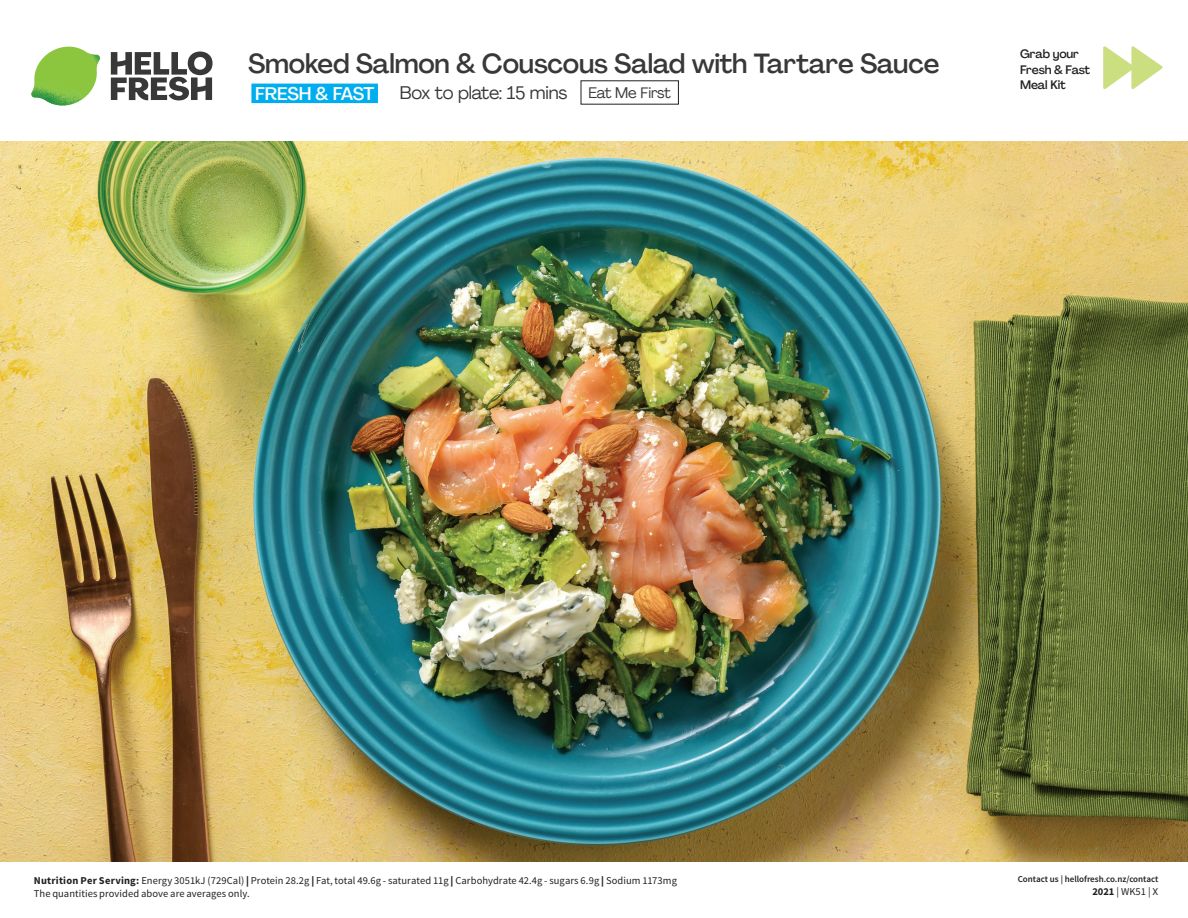
<style>
.page{position:relative;width:1188px;height:918px;background:#fff}
.page>*{position:absolute;margin:0;border:0;box-sizing:border-box;transform-origin:0 0}
.t1{font:500 27px "Agrandir";letter-spacing:-.01em;color:#383839}
.t2{font:18px "Agrandir";letter-spacing:-.01em;color:#383839}
.t3{font:500 18px "Agrandir";letter-spacing:-.01em;color:#fff}
.t4{font:15px "Agrandir";letter-spacing:-.01em;color:#383839}
._04_Headers_Front{font:500 12px/15.3px "Agrandir";letter-spacing:-.01em;color:#231f20}
.Header_Back{font:10.5px/13.5px "Source Sans Pro";letter-spacing:.005em;color:#231f20}
._23_Small_text_Socia{font:10.5px "Source Sans Pro";color:#231f20}
._23_Small_text_Socia-2{font:600 9px "Source Sans Pro";color:#231f20}
.s1{font-weight:700}
.s2{font-weight:900}
.s3{font-family:"Myriad Pro";font-size:10.2px}
</style>
<div class="page">
<div style="left:251px;top:84px;width:127px;height:19px;background:#00aeef"></div>
<svg style="left:111px;top:52px;width:102px;height:48px"></svg>
<img style="left:31px;top:47px;width:69px;height:59px">
<img style="left:0;top:142px;width:1188px;height:719px">
<svg style="left:1103px;top:46px;width:60px;height:43px"></svg>
<p class="t1" style="left:248px;top:47px;width:693px">Smoked Salmon &amp; Couscous Salad with Tartare Sauce</p>
<p class="t3" style="left:255px;top:82px;width:121px">FRESH &amp; FAST</p>
<p class="t2" style="left:400px;top:82px;width:169px">Box to plate: 15 mins</p>
<p class="t4" style="left:588px;top:84px;width:84px">Eat Me First</p>
<p class="_04_Headers_Front" style="left:1020px;top:46px;width:72px">Grab your<br>Fresh &amp; Fast<br>Meal Kit</p>
<p class="Header_Back" style="left:34px;top:874px;width:645px"><span class="s1">Nutrition Per Serving:</span> Energy 3051kJ (729Cal) <span class="s2">|</span> Protein 28.2g <span class="s2">|</span> Fat, total 49.6g - saturated 11g <span class="s2">|</span> Carbohydrate 42.4g - sugars 6.9g <span class="s2">|</span> Sodium 1173mg<br>The quantities provided above are averages only.</p>
<p class="_23_Small_text_Socia-2" style="left:1018px;top:873px;width:142px">Contact us | hellofresh.co.nz/contact</p>
<p class="_23_Small_text_Socia" style="left:1092px;top:885px;width:68px"><span class="s1">2021</span> | WK51 | <span class="s3">X</span></p>
</div>
